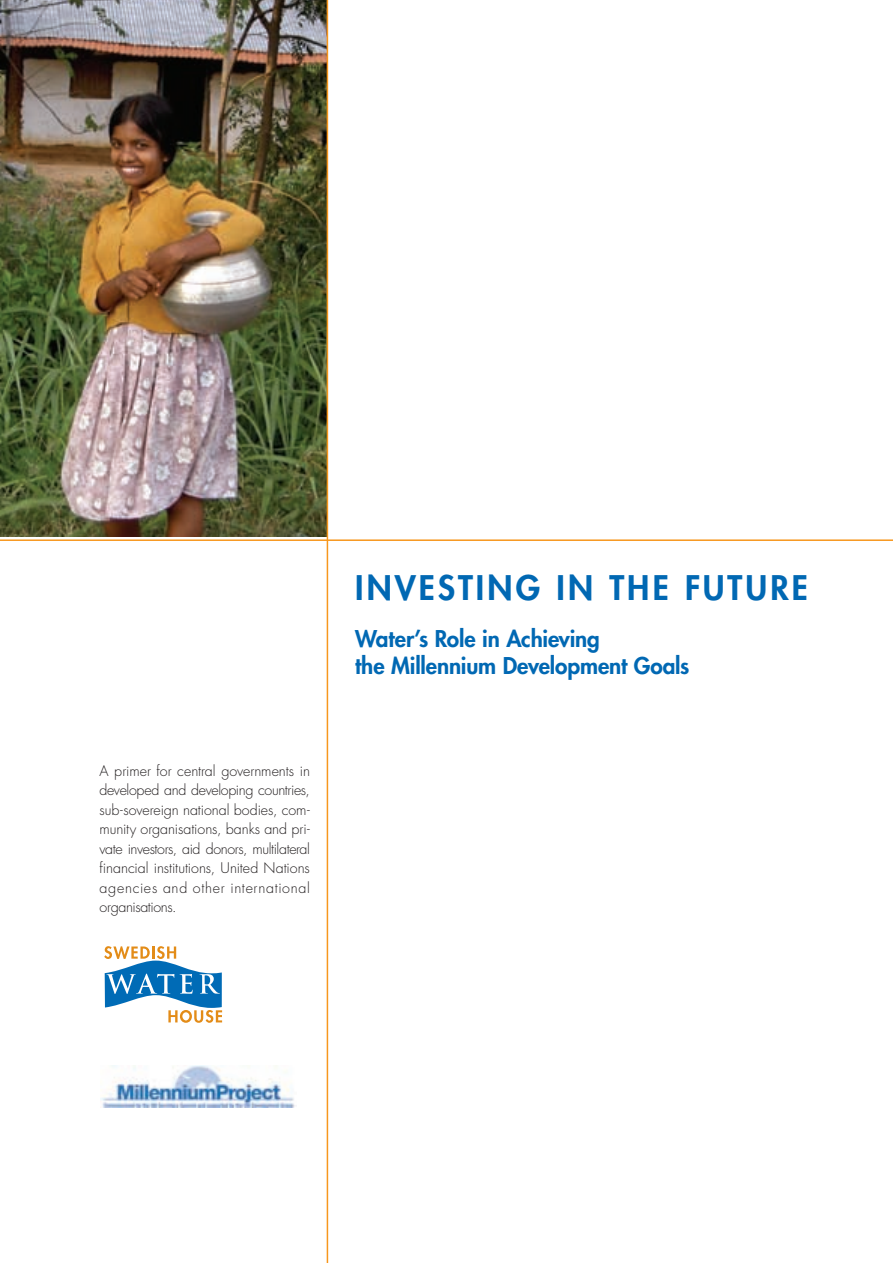
<style>
.page{position:relative;width:893px;height:1263px;background:#fff}
.page>*{position:absolute;margin:0;border:0;box-sizing:border-box;transform-origin:0 0}
.t1{font:800 33px "Futura";letter-spacing:.09em;color:#0168b3}
.t2{font:800 22.5px/27px "Futura";letter-spacing:-.005em;color:#0168b3}
.t3{font:300 14.25px/19.5px "Futura";letter-spacing:.045em;color:#231f20;text-align:justify}
</style>
<div class="page">
<img style="left:0;top:0;width:327px;height:537px">
<hr style="left:327px;top:0;width:1px;height:1263px;background:#f7971d">
<hr style="left:0;top:539px;width:893px;height:2px;background:#f7971d">
<svg style="left:104px;top:946px;width:118px;height:77px"></svg>
<img style="left:101px;top:1065px;width:194px;height:42px">
<p class="t3" style="left:99px;top:761px;width:212px">A primer for central governments in developed and developing countries, sub-sovereign national bodies, com&shy;munity organisations, banks and pri&shy;vate investors, aid donors, multilateral financial institutions, United Nations agencies and other international organisations.</p>
<h1 class="t1" style="left:355px;top:566px;width:454px">INVESTING IN THE FUTURE</h1>
<h2 class="t2" style="left:355px;top:624px;width:336px">Water’s Role in Achieving<br>the Millennium Development Goals</h2>
</div>
